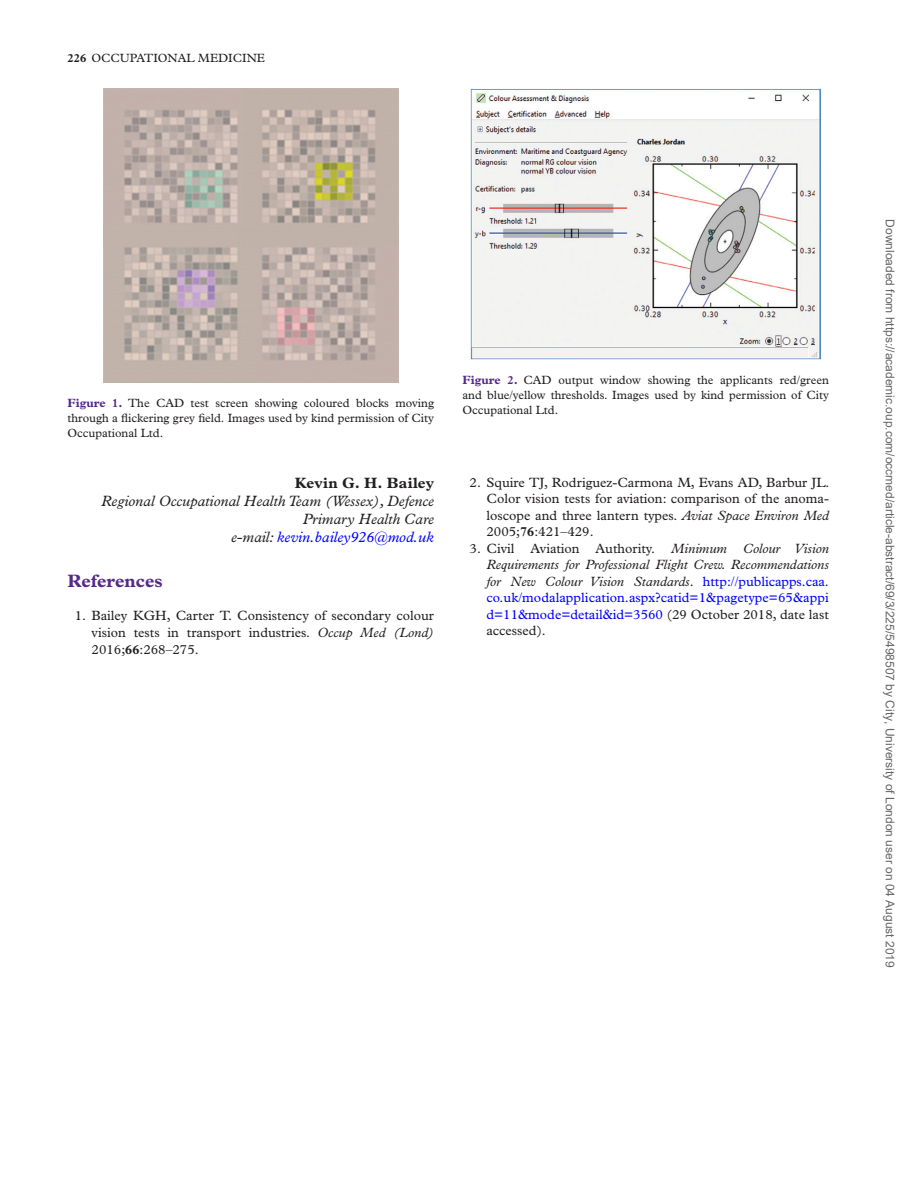
<style>
.page{position:relative;width:919px;height:1187px;background:#fff}
.page>*{position:absolute;margin:0;border:0;box-sizing:border-box;transform-origin:0 0}
.t1{font:700 18px "Plantin Std";color:#542989}
.t2{font:italic 15px/18px "Plantin Std";color:#231f20;text-align:right}
.t3{font:700 15px "Plantin Std";letter-spacing:.015em;color:#231f20}
.t4{font:13.5px/16.5px "Plantin Std";color:#231f20;text-align:justify}
.t5{font:italic 13.5px/16.5px "Plantin Std";color:#231f20;text-align:justify}
.t6{font:12px/15px "Plantin Std";color:#231f20;text-align:justify}
.t7{font:12px "Arial";color:#666}
.s1{font-weight:700}
.s2{font-weight:700;color:#542989}
.s3{color:#00f}
.s4{font-style:italic}
.s5{font-style:normal}
.s6{font-style:normal;color:#00f}
</style>
<div class="page">
<img style="left:471px;top:88px;width:349px;height:271px">
<img style="left:103px;top:88px;width:295px;height:294px">
<p class="t6" style="left:68px;top:50px;width:199px"><span class="s1">226</span> OCCUPATIONAL MEDICINE</p>
<p class="t6" style="left:68px;top:395px;width:368px"><span class="s2">Figure 1.</span> The CAD test screen showing coloured blocks moving through a flickering grey field. Images used by kind permission of City Occupational Ltd.</p>
<p class="t3" style="left:295px;top:474px;width:141px">Kevin G. H. Bailey</p>
<p class="t2" style="left:101px;top:492px;width:334px">Regional Occupational Health Team (Wessex), Defence<br>Primary Health Care<br>e-mail: <span class="s3">kevin.bailey926@mod.uk</span></p>
<h1 class="t1" style="left:68px;top:570px;width:97px">References</h1>
<p class="t4" style="left:91px;top:607px;width:344px;text-indent:-17px">1. Bailey KGH, Carter T. Consistency of secondary colour vision tests in transport industries. <span class="s4">Occup Med (Lond)<br></span>2016;<span class="s1">66</span>:268–275.</p>
<p class="t6" style="left:462px;top:372px;width:368px"><span class="s2">Figure 2.</span> CAD output window showing the applicants red/green and blue/yellow thresholds. Images used by kind permission of City Occupational Ltd.</p>
<p class="t4" style="left:486px;top:474px;width:344px;text-indent:-17px">2. Squire TJ, Rodriguez-Carmona M, Evans AD, Barbur JL.<br>Color vision tests for aviation: comparison of the anoma&shy;loscope and three lantern types. <span class="s4">Aviat Space Environ Med </span>2005;<span class="s1">76</span>:421–429.</p>
<p class="t5" style="left:486px;top:540px;width:344px;text-indent:-17px"><span class="s5">3. Civil Aviation Authority.</span> Minimum Colour Vision Requirements for Professional Flight Crew. Recommendations for New Colour Vision Standards<span class="s5">.</span> <span class="s6">http://publicapps.caa. co.uk/modalapplication.aspx?catid=1&amp;pagetype=65&amp;appi d=11&amp;mode=detail&amp;id=3560</span> <span class="s5">(29 October 2018, date last accessed).</span></p>
<p class="t7" style="left:894px;top:219px;width:749px;rotate:90deg">Downloaded from https://academic.oup.com/occmed/article-abstract/69/3/225/5498507 by City, University of London user on 04 August 2019</p>
</div>
